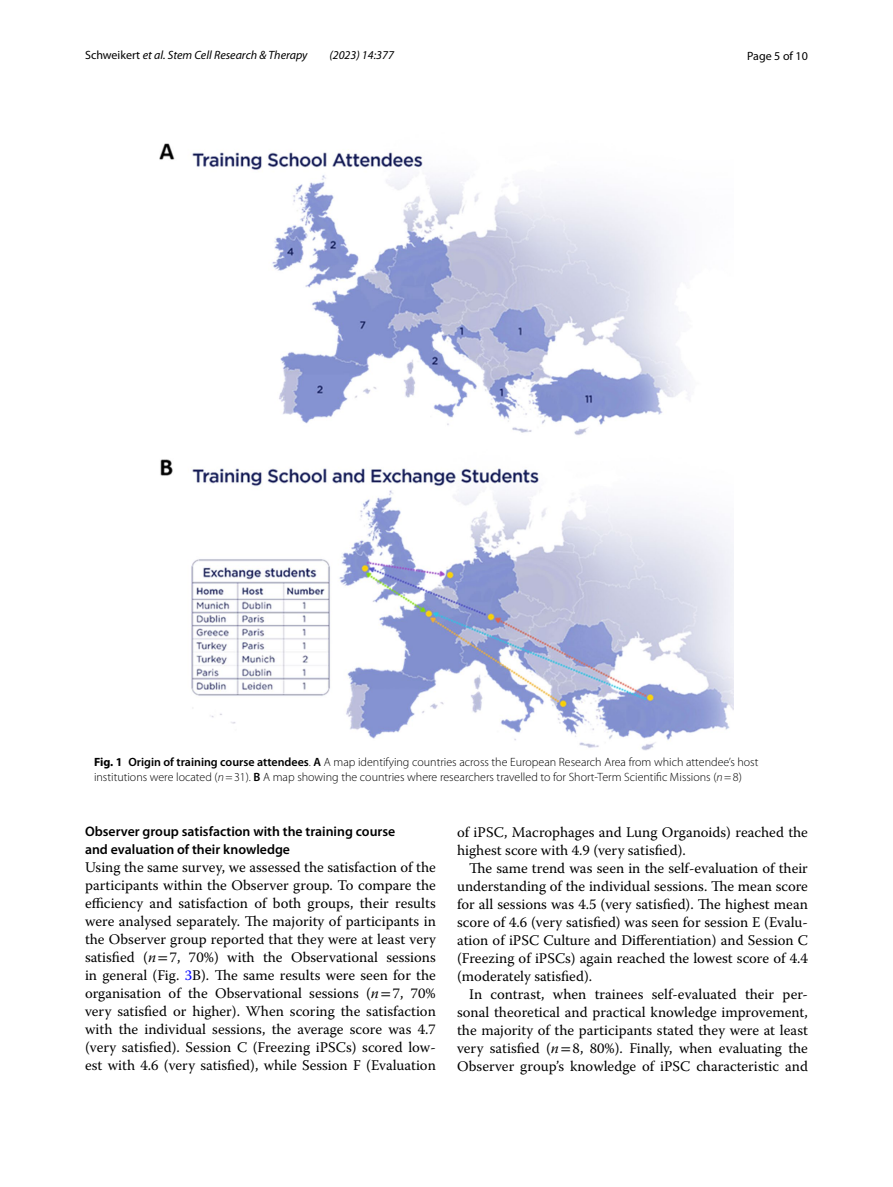
<style>
.page{position:relative;width:893px;height:1187px;background:#fff}
.page>*{position:absolute;margin:0;border:0;box-sizing:border-box;transform-origin:0 0}
.t1{font:14.7px/18px "Warnock Pro";color:#000;text-align:justify}
.t2{font:600 13.8px/18px "Myriad Pro";color:#000}
.t3{font:300 12px/15px "Myriad Pro";color:#000}
.t4{font:italic 12px "Myriad Pro";color:#000}
.t5{font:12px "Myriad Pro";color:#000}
.s1{font-style:normal}
.s2{font-weight:700}
.s3{font-weight:600}
.s4{font-style:italic}
.s5{font-family:"STIX"}
.s6{color:#00f}
</style>
<div class="page">
<img style="left:159px;top:143px;width:574px;height:607px">
<p class="t4" style="left:85px;top:48px;width:224px"><span class="s1">Schweikert</span> et al. Stem Cell Research &amp; Therapy</p>
<p class="t4" style="left:329px;top:48px;width:66px">(2023) 14:377</p>
<p class="t5" style="left:747px;top:48px;width:62px">Page 5 of 10</p>
<p class="t3" style="left:94px;top:754px;width:666px"><span class="s2">Fig. 1</span> <span class="s3">Origin of training course attendees</span>. <span class="s3">A</span> A map identifying countries across the European Research Area from which attendee’s host institutions were located (<span class="s4">n</span>=31). <span class="s3">B</span> A map showing the countries where researchers travelled to for Short-Term Scientific Missions (<span class="s4">n</span>=8)</p>
<p class="t2" style="left:85px;top:822px;width:312px">Observer group satisfaction with the training course and evaluation of their knowledge</p>
<p class="t1" style="left:85px;top:858px;width:352px">Using the same survey, we assessed the satisfaction of the participants within the Observer group. To compare the efficiency and satisfaction of both groups, their results were analysed separately. The majority of participants in the Observer group reported that they were at least very satisfied (<span class="s4">n</span><span class="s5">=</span>7, 70%) with the Observational sessions in general (Fig. <span class="s6">3</span>B). The same results were seen for the organisation of the Observational sessions (<span class="s4">n</span><span class="s5">=</span>7, 70% very satisfied or higher). When scoring the satisfaction with the individual sessions, the average score was 4.7 (very satisfied). Session C (Freezing iPSCs) scored low&shy;est with 4.6 (very satisfied), while Session F (Evaluation</p>
<p class="t1" style="left:457px;top:822px;width:352px">of iPSC, Macrophages and Lung Organoids) reached the highest score with 4.9 (very satisfied).</p>
<p class="t1" style="left:457px;top:858px;width:352px;text-indent:12px">The same trend was seen in the self-evaluation of their understanding of the individual sessions. The mean score for all sessions was 4.5 (very satisfied). The highest mean score of 4.6 (very satisfied) was seen for session E (Evalu&shy;ation of iPSC Culture and Differentiation) and Session C (Freezing of iPSCs) again reached the lowest score of 4.4 (moderately satisfied).</p>
<p class="t1" style="left:457px;top:984px;width:352px;text-indent:12px">In contrast, when trainees self-evaluated their per&shy;sonal theoretical and practical knowledge improvement, the majority of the participants stated they were at least very satisfied (<span class="s4">n</span><span class="s5">=</span>8, 80%). Finally, when evaluating the Observer group’s knowledge of iPSC characteristic and</p>
</div>
